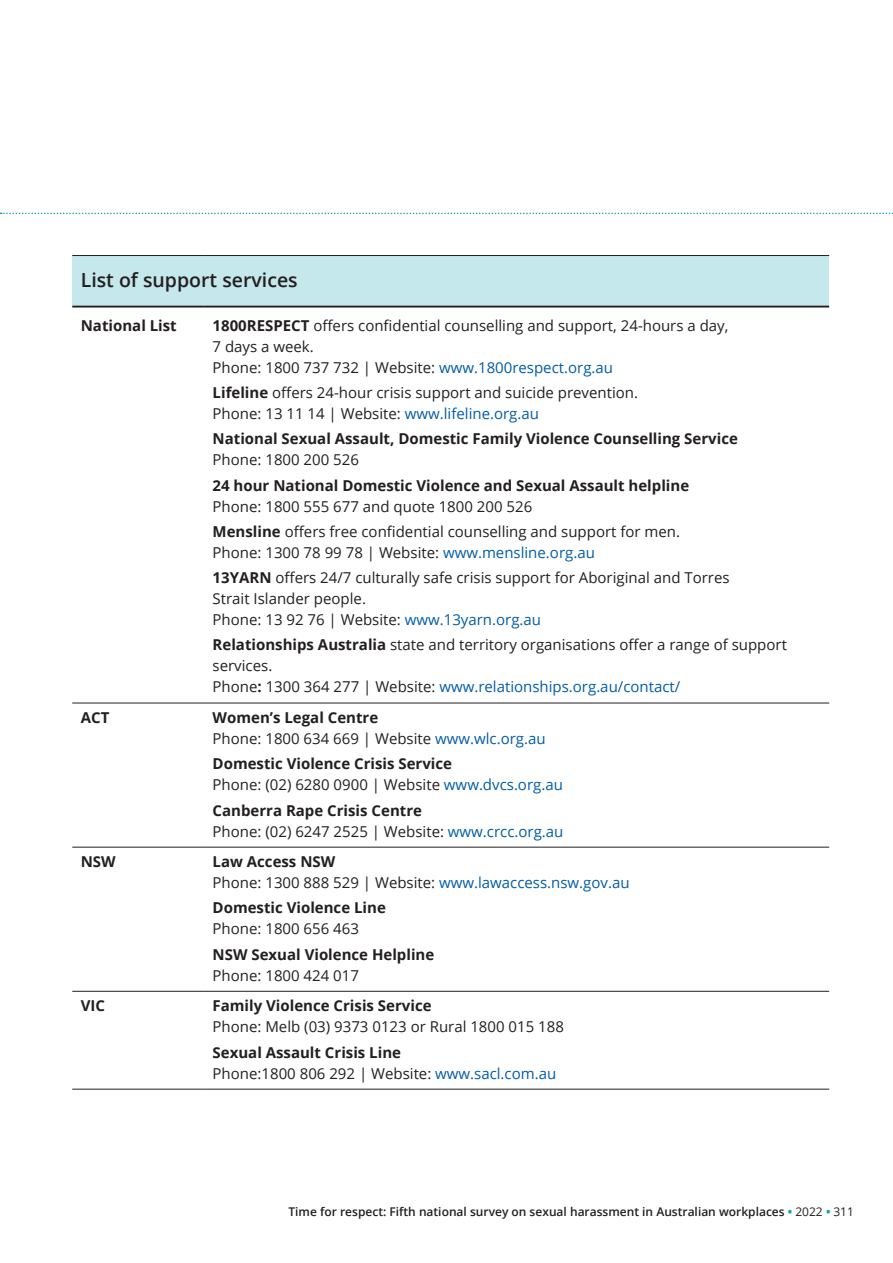
<style>
.page{position:relative;width:893px;height:1263px;background:#fff}
.page>*{position:absolute;margin:0;border:0;box-sizing:border-box;transform-origin:0 0}
.Heading_9{font:600 19.5px "Open Sans";color:#231f20}
.Contact_List_Rientro{font:15px/21px "Open Sans";color:#231f20}
.Contact_List_Rientro-2{font:700 15px/21px "Open Sans";color:#231f20}
.Contact_List{font:700 15px "Open Sans";color:#231f20}
.t1{font:600 12px "Open Sans";color:#231f20}
.s1{font-weight:700}
.s2{color:#025ca8}
.s3{font-weight:400}
.s4{font-weight:400;color:#025ca8}
.s5{font-weight:700;color:#14a3ad}
</style>
<div class="page">
<svg style="left:0;top:213px;width:893px;height:1px"></svg>
<div style="left:72px;top:255px;width:757px;height:52px;background:#c4e8eb"></div>
<hr style="left:72px;top:703px;width:132px;height:1px;background:#231f20">
<hr style="left:204px;top:703px;width:625px;height:1px;background:#231f20">
<hr style="left:72px;top:847px;width:132px;height:1px;background:#231f20">
<hr style="left:204px;top:847px;width:625px;height:1px;background:#231f20">
<hr style="left:72px;top:991px;width:132px;height:1px;background:#231f20">
<hr style="left:204px;top:991px;width:625px;height:1px;background:#231f20">
<hr style="left:72px;top:1089px;width:132px;height:1px;background:#231f20">
<hr style="left:204px;top:1089px;width:625px;height:1px;background:#231f20">
<hr style="left:72px;top:255px;width:132px;height:1px;background:#231f20">
<hr style="left:204px;top:255px;width:625px;height:1px;background:#231f20">
<hr style="left:72px;top:306px;width:132px;height:1px;background:#231f20">
<hr style="left:204px;top:306px;width:625px;height:1px;background:#231f20">
<p class="Heading_9" style="left:81px;top:267px;width:218px">List of support services</p>
<p class="Contact_List" style="left:81px;top:315px;width:98px">National List</p>
<p class="Contact_List_Rientro" style="left:213px;top:314px;width:517px"><span class="s1">1800RESPECT</span> offers confidential counselling and support, 24-hours a day,<br>7 days a week.<br>Phone: 1800 737 732 | Website: <span class="s2">www.1800respect.org.au</span></p>
<p class="Contact_List_Rientro" style="left:213px;top:382px;width:427px"><span class="s1">Lifeline</span> offers 24-hour crisis support and suicide prevention.<br>Phone: 13 11 14 | Website: <span class="s2">www.lifeline.org.au</span></p>
<p class="Contact_List_Rientro-2" style="left:213px;top:428px;width:527px">National Sexual Assault, Domestic Family Violence Counselling Service<br><span class="s3">Phone: 1800 200 526</span></p>
<p class="Contact_List_Rientro-2" style="left:213px;top:474px;width:478px">24 hour National Domestic Violence and Sexual Assault helpline<br><span class="s3">Phone: 1800 555 677 and quote 1800 200 526</span></p>
<p class="Contact_List_Rientro" style="left:213px;top:520px;width:469px"><span class="s1">Mensline</span> offers free confidential counselling and support for men.<br>Phone: 1300 78 99 78 | Website: <span class="s2">www.mensline.org.au</span></p>
<p class="Contact_List_Rientro" style="left:213px;top:567px;width:518px"><span class="s1">13YARN</span> offers 24/7 culturally safe crisis support for Aboriginal and Torres<br>Strait Islander people.<br>Phone: 13 92 76 | Website: <span class="s2">www.13yarn.org.au</span></p>
<p class="Contact_List_Rientro" style="left:213px;top:634px;width:576px"><span class="s1">Relationships Australia</span> state and territory organisations offer a range of support services.<br>Phone<span class="s1">:</span> 1300 364 277 | Website: <span class="s2">www.relationships.org.au/contact/</span></p>
<p class="Contact_List" style="left:81px;top:707px;width:30px">ACT</p>
<p class="Contact_List_Rientro" style="left:213px;top:707px;width:335px"><span class="s1">Women’s Legal Centre<br></span>Phone: 1800 634 669 | Website <span class="s2">www.wlc.org.au</span></p>
<p class="Contact_List_Rientro-2" style="left:213px;top:753px;width:352px">Domestic Violence Crisis Service<br><span class="s3">Phone: (02) 6280 0900 | Website</span> <span class="s4">www.dvcs.org.au</span></p>
<p class="Contact_List_Rientro" style="left:213px;top:799px;width:352px"><span class="s1">Canberra Rape Crisis Centre<br></span>Phone: (02) 6247 2525 | Website: <span class="s2">www.crcc.org.au</span></p>
<p class="Contact_List" style="left:81px;top:851px;width:36px">NSW</p>
<p class="Contact_List_Rientro" style="left:213px;top:851px;width:418px"><span class="s1">Law Access NSW<br></span>Phone: 1300 888 529 | Website: <span class="s2">www.lawaccess.nsw.gov.au</span></p>
<p class="Contact_List_Rientro-2" style="left:213px;top:897px;width:175px">Domestic Violence Line<br><span class="s3">Phone: 1800 656 463</span></p>
<p class="Contact_List_Rientro-2" style="left:213px;top:943px;width:223px">NSW Sexual Violence Helpline<br><span class="s3">Phone: 1800 424 017</span></p>
<p class="Contact_List" style="left:81px;top:995px;width:26px">VIC</p>
<p class="Contact_List_Rientro" style="left:213px;top:995px;width:353px"><span class="s1">Family Violence Crisis Service<br></span>Phone: Melb (03) 9373 0123 or Rural 1800 015 188</p>
<p class="Contact_List_Rientro" style="left:213px;top:1041px;width:345px"><span class="s1">Sexual Assault Crisis Line<br></span>Phone:1800 806 292 | Website: <span class="s2">www.sacl.com.au</span></p>
<p class="t1" style="left:288px;top:1204px;width:567px">Time for respect: Fifth national survey on sexual harassment in Australian workplaces <span class="s5">•</span> <span class="s3">2022</span> <span class="s5">•</span> <span class="s3">311</span></p>
</div>
